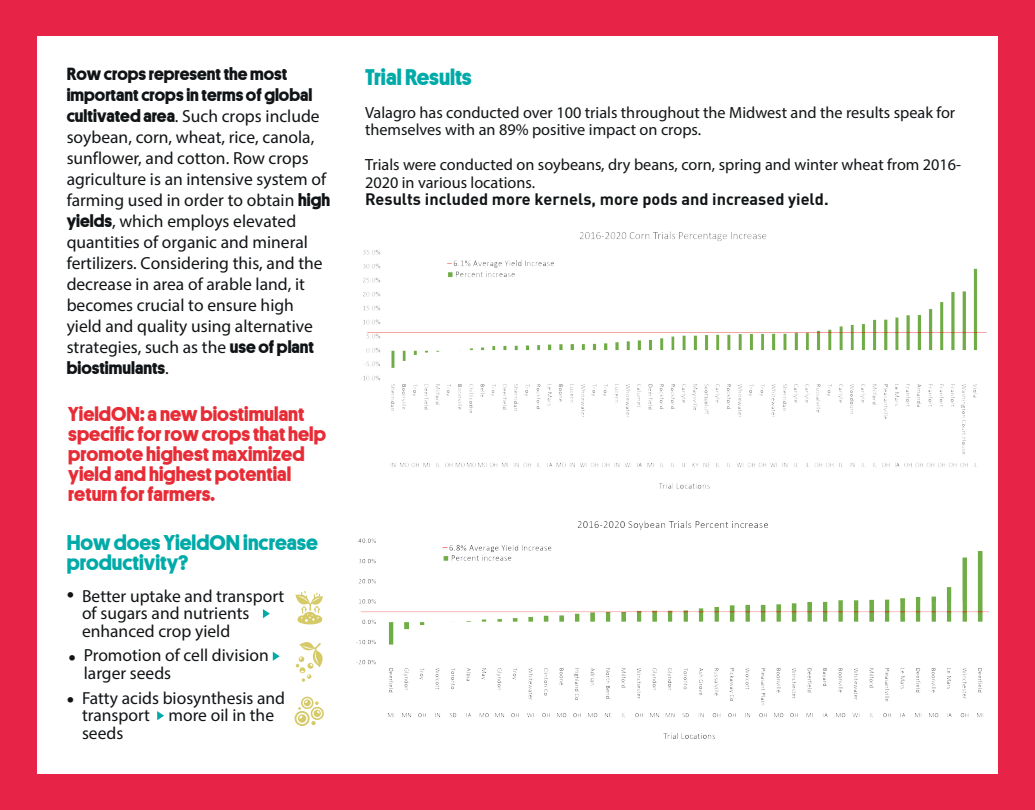
<style>
.page{position:relative;width:1035px;height:810px;background:#e72347}
.page>*{position:absolute;margin:0;border:0;box-sizing:border-box;transform-origin:0 0}
.t1{font:700 22.5px "Platform";color:#00aaa8}
.t2{font:700 21.25px/20px "Platform";color:#00aaa8}
.t3{font:700 20px/20px "Platform";color:#e72c36}
.t4{font:17.5px/21px "Myriad Pro";color:#111416}
.t5{font:700 17.5px "Platform";color:#111416}
.t6{font:16.25px/17.5px "Myriad Pro";color:#111416}
.t7{font:700 16.25px "DIN";color:#111416}
.s1{font-family:"Platform";font-weight:700}
.s2{font-family:"Myriad Pro";font-weight:400}
</style>
<div class="page">
<div style="left:37px;top:36px;width:961px;height:737px;background:#fff"></div>
<svg style="left:157px;top:711px;width:7px;height:9px"></svg>
<svg style="left:295px;top:591px;width:28px;height:33px"></svg>
<svg style="left:296px;top:642px;width:27px;height:40px"></svg>
<svg style="left:295px;top:697px;width:29px;height:29px"></svg>
<svg style="left:263px;top:609px;width:7px;height:9px"></svg>
<svg style="left:273px;top:652px;width:7px;height:9px"></svg>
<img style="left:356px;top:520px;width:632px;height:219px">
<img style="left:361px;top:231px;width:626px;height:258px">
<p class="t5" style="left:67px;top:64px;width:222px">Row crops represent the most</p>
<p class="t1" style="left:365px;top:64px;width:108px">Trial Results</p>
<p class="t5" style="left:67px;top:85px;width:247px">important crops in terms of global</p>
<p class="t4" style="left:67px;top:106px;width:265px"><span class="s1">cultivated area</span>. Such crops include soybean, corn, wheat, rice, canola, sunflower, and cotton. Row crops agriculture is an intensive system of farming used in order to obtain <span class="s1">high yields</span>, which employs elevated quantities of organic and mineral fertilizers. Considering this, and the decrease in area of arable land, it becomes crucial to ensure high yield and quality using alternative strategies, such as the <span class="s1">use of plant</span></p>
<p class="t5" style="left:67px;top:358px;width:104px">biostimulants<span class="s2">.</span></p>
<p class="t3" style="left:68px;top:404px;width:259px">YieldON: a new biostimulant specific for row crops that help promote highest maximized yield and highest potential return for farmers.</p>
<p class="t2" style="left:67px;top:532px;width:253px">How does YieldON increase productivity?</p>
<p class="t6" style="left:365px;top:103px;width:592px">Valagro has conducted over 100 trials throughout the Midwest and the results speak for themselves with an 89% positive impact on crops.</p>
<p class="t6" style="left:365px;top:156px;width:598px">Trials were conducted on soybeans, dry beans, corn, spring and winter wheat from 2016-<br>2020 in various locations.</p>
<p class="t7" style="left:365px;top:189px;width:465px">Results included more kernels, more pods and increased yield.</p>
<p class="t5" style="left:68px;top:584px;width:8px">•</p>
<p class="t4" style="left:82px;top:587px;width:204px;line-height:17.5px">Better uptake and transport of sugars and nutrients enhanced crop yield</p>
<p class="t4" style="left:84px;top:647px;width:187px;line-height:17.5px">Promotion of cell division larger seeds</p>
<p class="t5" style="left:69px;top:647px;width:8px">•</p>
<p class="t4" style="left:82px;top:689px;width:205px;line-height:17.5px;text-indent:-15px"><span class="s1">•</span> Fatty acids biosynthesis and transport more oil in the seeds</p>
</div>
